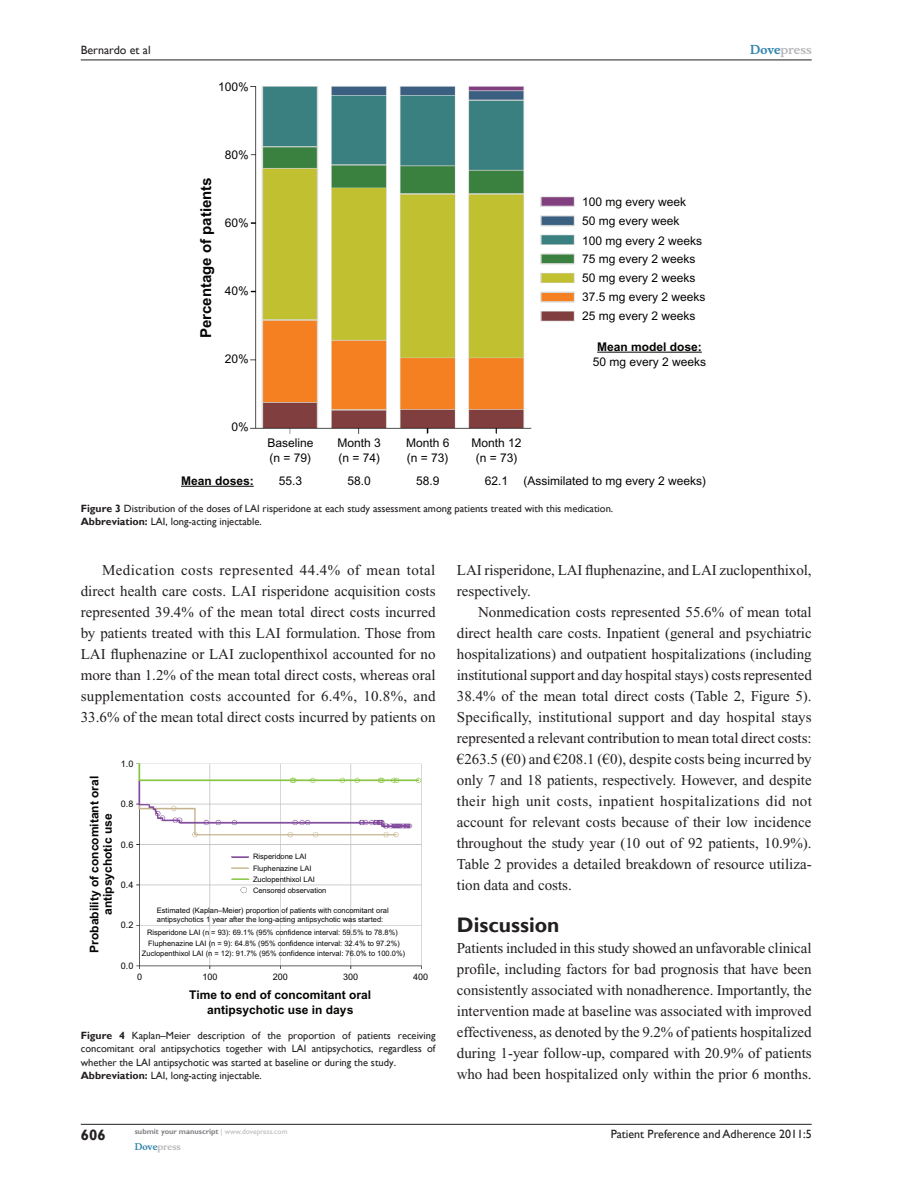
<style>
.page{position:relative;width:918px;height:1188px;background:#fff}
.page>*{position:absolute;margin:0;border:0;box-sizing:border-box;transform-origin:0 0}
.t1{font:700 21px "Gill Sans";color:#231f20}
.t2{font:15px/21px "Times New Roman";color:#231f20;text-align:justify}
.t3{font:700 15px "Arial";color:#040503}
.t4{font:700 15px "Gill Sans";color:#231f20}
.t5{font:12px/15px "Arial";color:#040503}
.t6{font:700 12px/15px "Arial";color:#040503;text-align:center}
.t7{font:12px "Gill Sans";color:#231f20}
.t8{font:700 12px "Musee";color:#b8b9bc}
.t9{font:10.5px/13.5px "Gill Sans";color:#231f20}
.t10{font:9px "Arial";color:#040503}
.t11{font:700 9px "Musee";color:#b8b9bc}
.t12{font:7.5px/10.8px "Arial";color:#040503}
.t13{font:700 7.5px "Gill Sans";color:#808285}
.s1{font-weight:700}
.s2{color:#3485ae}
.s3{font-style:inherit}
.s4{font-weight:400;color:#b8b9bc}
</style>
<div class="page">
<hr style="left:81px;top:1124px;width:731px;height:1px;background:#231f20">
<hr style="left:81px;top:60px;width:731px;height:1px;background:#231f20">
<img style="left:251px;top:87px;width:323px;height:346px">
<hr style="left:181px;top:486px;width:73px;height:1px;background:#040503">
<hr style="left:597px;top:352px;width:105px;height:1px;background:#040503">
<img style="left:137px;top:763px;width:284px;height:206px">
<p class="t7" style="left:81px;top:43px;width:71px">Bernardo et al</p>
<p class="t5" style="left:218px;top:80px;width:32px">100%</p>
<p class="t3" style="left:197px;top:338px;width:162px;rotate:-90deg">Percentage of patients</p>
<p class="t5" style="left:225px;top:148px;width:26px">80%</p>
<p class="t5" style="left:225px;top:216px;width:26px">60%</p>
<p class="t5" style="left:225px;top:284px;width:26px">40%</p>
<p class="t5" style="left:225px;top:352px;width:26px">20%</p>
<p class="t5" style="left:231px;top:420px;width:19px">0%</p>
<p class="t5" style="left:267px;top:435px;width:48px">Baseline (n = 79)</p>
<p class="t5" style="left:338px;top:435px;width:45px">Month 3 (n = 74)</p>
<p class="t5" style="left:406px;top:435px;width:45px">Month 6 (n = 73)</p>
<p class="t5" style="left:472px;top:435px;width:52px;text-align:center">Month 12 (n = 73)</p>
<p class="t5" style="left:582px;top:193px;width:106px;line-height:18.6px">100 mg every week<br>50 mg every week</p>
<p class="t5" style="left:582px;top:231px;width:125px;line-height:18.8px">100 mg every 2 weeks<br>75 mg every 2 weeks<br>50 mg every 2 weeks<br>37.5 mg every 2 weeks<br>25 mg every 2 weeks</p>
<p class="t6" style="left:597px;top:339px;width:106px">Mean model dose:</p>
<p class="t5" style="left:593px;top:354px;width:115px">50 mg every 2 weeks</p>
<p class="t6" style="left:181px;top:473px;width:74px">Mean doses:</p>
<p class="t5" style="left:279px;top:474px;width:25px">55.3</p>
<p class="t5" style="left:348px;top:474px;width:25px">58.0</p>
<p class="t5" style="left:416px;top:474px;width:25px">58.9</p>
<p class="t5" style="left:485px;top:474px;width:25px">62.1</p>
<p class="t5" style="left:524px;top:474px;width:184px">(Assimilated to mg every 2 weeks)</p>
<p class="t9" style="left:81px;top:502px;width:534px"><span class="s1">Figure 3</span> Distribution of the doses of LAI risperidone at each study assessment among patients treated with this medication.<br><span class="s1">Abbreviation:</span> LAI, long-acting injectable.</p>
<p class="t8" style="left:750px;top:43px;width:63px"><span class="s2">Dove</span>press</p>
<p class="t2" style="left:81px;top:560px;width:356px;text-indent:21px">Medication costs represented 44.4% of mean total direct health care costs. LAI risperidone acquisition costs represented 39.4% of the mean total direct costs incurred by patients treated with this LAI formulation. Those from LAI fluphenazine or LAI zuclopenthixol accounted for no more than 1.2% of the mean total direct costs, whereas oral supplementation costs accounted for 6.4%, 10.8%, and 33.6% of the mean total direct costs incurred by patients on</p>
<p class="t2" style="left:457px;top:560px;width:356px">LAI risperidone, LAI fluphenazine, and LAI zuclopenthixol, respectively.</p>
<p class="t2" style="left:457px;top:602px;width:356px;text-indent:21px">Nonmedication costs represented 55.6% of mean total direct health care costs. Inpatient (general and psychiatric hospitalizations) and outpatient hospitalizations (including institutional support and day hospital stays) costs represented 38.4% of the mean total direct costs (Table 2, Figure 5).<br>Specifically, institutional support and day hospital stays represented a relevant contribution to mean total direct costs: <span class="s3">€</span>263.5 (<span class="s3">€</span>0) and <span class="s3">€</span>208.1 (<span class="s3">€</span>0), despite costs being incurred by only 7 and 18 patients, respectively. However, and despite their high unit costs, inpatient hospitalizations did not account for relevant costs because of their low incidence throughout the study year (10 out of 92 patients, 10.9%).<br>Table 2 provides a detailed breakdown of resource utiliza&shy;tion data and costs.</p>
<h1 class="t1" style="left:457px;top:913px;width:104px">Discussion</h1>
<p class="t2" style="left:457px;top:938px;width:356px">Patients included in this study showed an unfavorable clinical profile, including factors for bad prognosis that have been consistently associated with nonadherence. Importantly, the intervention made at baseline was associated with improved effectiveness, as denoted by the 9.2% of patients hospitalized during 1-year follow-up, compared with 20.9% of patients who had been hospitalized only within the prior 6 months.</p>
<p class="t10" style="left:121px;top:759px;width:14px">1.0</p>
<p class="t6" style="left:87px;top:953px;width:178px;line-height:13.5px;rotate:-90deg">Probability of concomitant oral antipsychotic use</p>
<p class="t10" style="left:121px;top:799px;width:14px">0.8</p>
<p class="t10" style="left:121px;top:839px;width:14px">0.6</p>
<p class="t12" style="left:253px;top:851px;width:63px;line-height:11.4px">Risperidone LAI<br>Fluphenazine LAI<br>Zuclopenthixol LAI</p>
<p class="t12" style="left:253px;top:885px;width:75px">Censored observation</p>
<p class="t12" style="left:157px;top:906px;width:233px;line-height:9px">Estimated (Kaplan–Meier) proportion of patients with concomitant oral antipsychotics 1 year after the long-acting antipsychotic was started:</p>
<p class="t10" style="left:121px;top:880px;width:14px">0.4</p>
<p class="t10" style="left:121px;top:920px;width:14px">0.2</p>
<p class="t12" style="left:142px;top:927px;width:265px;text-align:center">Risperidone LAI (n = 93): 69.1% (95% confidence interval: 59.5% to 78.8%)<br>Fluphenazine LAI (n = 9): 64.8% (95% confidence interval: 32.4% to 97.2%)<br>Zuclopenthixol LAI (n = 12): 91.7% (95% confidence interval: 76.0% to 100.0%)</p>
<p class="t10" style="left:273px;top:972px;width:17px">200</p>
<p class="t10" style="left:121px;top:960px;width:14px">0.0</p>
<p class="t10" style="left:137px;top:972px;width:7px">0</p>
<p class="t10" style="left:203px;top:972px;width:17px">100</p>
<p class="t10" style="left:343px;top:972px;width:17px">300</p>
<p class="t10" style="left:413px;top:972px;width:17px">400</p>
<p class="t6" style="left:189px;top:987px;width:184px">Time to end of concomitant oral antipsychotic use in days</p>
<p class="t9" style="left:81px;top:1029px;width:356px"><span class="s1">Figure 4</span> Kaplan–Meier description of the proportion of patients receiving concomitant oral antipsychotics together with LAI antipsychotics, regardless of whether the LAI antipsychotic was started at baseline or during the study.<br><span class="s1">Abbreviation:</span> LAI, long-acting injectable.</p>
<p class="t4" style="left:81px;top:1126px;width:26px">606</p>
<p class="t13" style="left:135px;top:1127px;width:154px">submit your manuscript <span class="s4">| www.dovepress.com</span></p>
<p class="t11" style="left:135px;top:1141px;width:48px"><span class="s2">Dove</span>press</p>
<p class="t7" style="left:611px;top:1127px;width:203px">Patient Preference and Adherence 2011:5</p>
</div>
